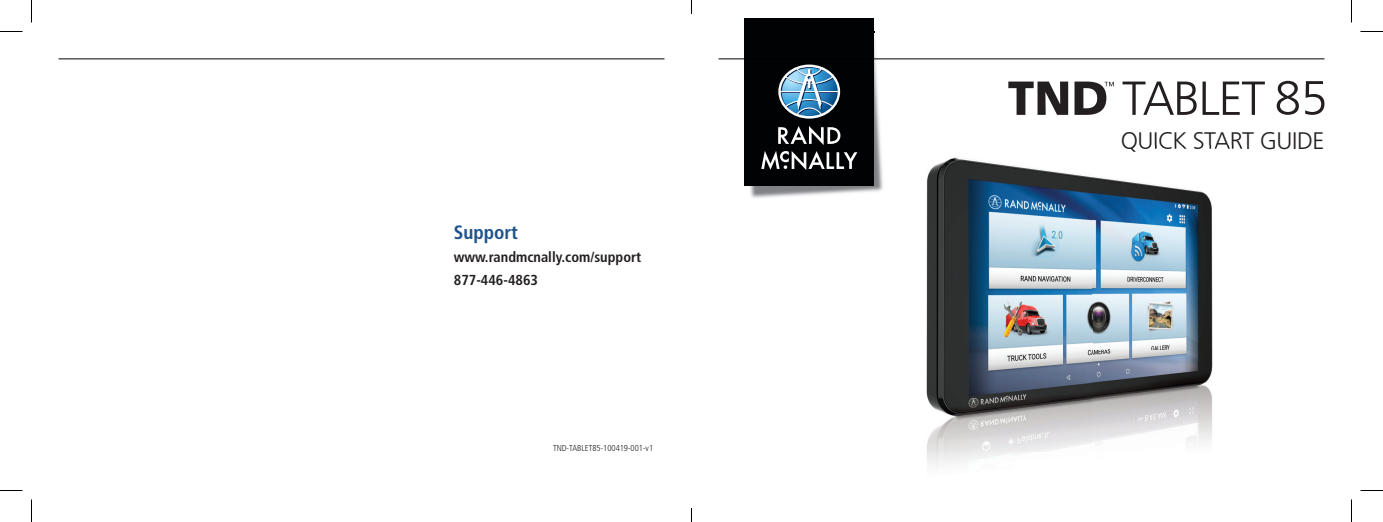
<style>
.page{position:relative;width:1383px;height:522px;background:#fff}
.page>*{position:absolute;margin:0;border:0;box-sizing:border-box;transform-origin:0 0}
.t1{font:300 24px "Frutiger";letter-spacing:-.02em;color:#231f20}
.t2{font:700 condensed 19.2px "Frutiger";color:#1f538b}
.t3{font:700 condensed 14.4px/23px "Frutiger";color:#231f20}
.t4{font:300 condensed 8.7px "Frutiger";color:#231f20}
</style>
<div class="page">
<div style="left:744px;top:18px;width:130px;height:14px;background:#010203"></div>
<img style="left:750px;top:31px;width:135px;height:167px">
<div style="left:744px;top:31px;width:130px;height:155px;background:#010203"></div>
<svg style="left:778px;top:126px;width:62px;height:19px"></svg>
<svg style="left:761px;top:151px;width:96px;height:19px"></svg>
<svg style="left:778px;top:65px;width:62px;height:54px"></svg>
<hr style="left:718px;top:58px;width:606px;height:1px;background:#000001">
<hr style="left:58px;top:58px;width:606px;height:1px;background:#000001">
<svg style="left:1008px;top:82px;width:60px;height:33px"></svg>
<svg style="left:1074px;top:82px;width:40px;height:33px"></svg>
<svg style="left:1122px;top:82px;width:74px;height:33px"></svg>
<svg style="left:1202px;top:82px;width:62px;height:33px"></svg>
<svg style="left:1276px;top:81px;width:22px;height:34px"></svg>
<svg style="left:1305px;top:81px;width:19px;height:34px"></svg>
<img style="left:926px;top:157px;width:287px;height:309px">
<img style="left:1123px;top:145px;width:120px;height:7px">
<svg style="left:0;top:31px;width:22px;height:1px"></svg>
<svg style="left:1360px;top:31px;width:23px;height:1px"></svg>
<svg style="left:0;top:490px;width:22px;height:1px"></svg>
<svg style="left:1360px;top:490px;width:23px;height:1px"></svg>
<svg style="left:31px;top:0;width:1px;height:22px"></svg>
<svg style="left:31px;top:500px;width:1px;height:22px"></svg>
<svg style="left:1351px;top:0;width:1px;height:22px"></svg>
<svg style="left:1351px;top:500px;width:1px;height:22px"></svg>
<svg style="left:691px;top:0;width:1px;height:14px"></svg>
<svg style="left:691px;top:508px;width:1px;height:14px"></svg>
<h2 class="t2" style="left:454px;top:221px;width:66px">Support</h2>
<p class="t3" style="left:454px;top:246px;width:189px">www.randmcnally.com/support<br>877-446-4863</p>
<p class="t4" style="left:553px;top:443px;width:102px">TND-TABLET85-100419-001-v1</p>
<h1 class="t1" style="left:1120px;top:127px;width:205px">QUICK START GUIDE</h1>
</div>
